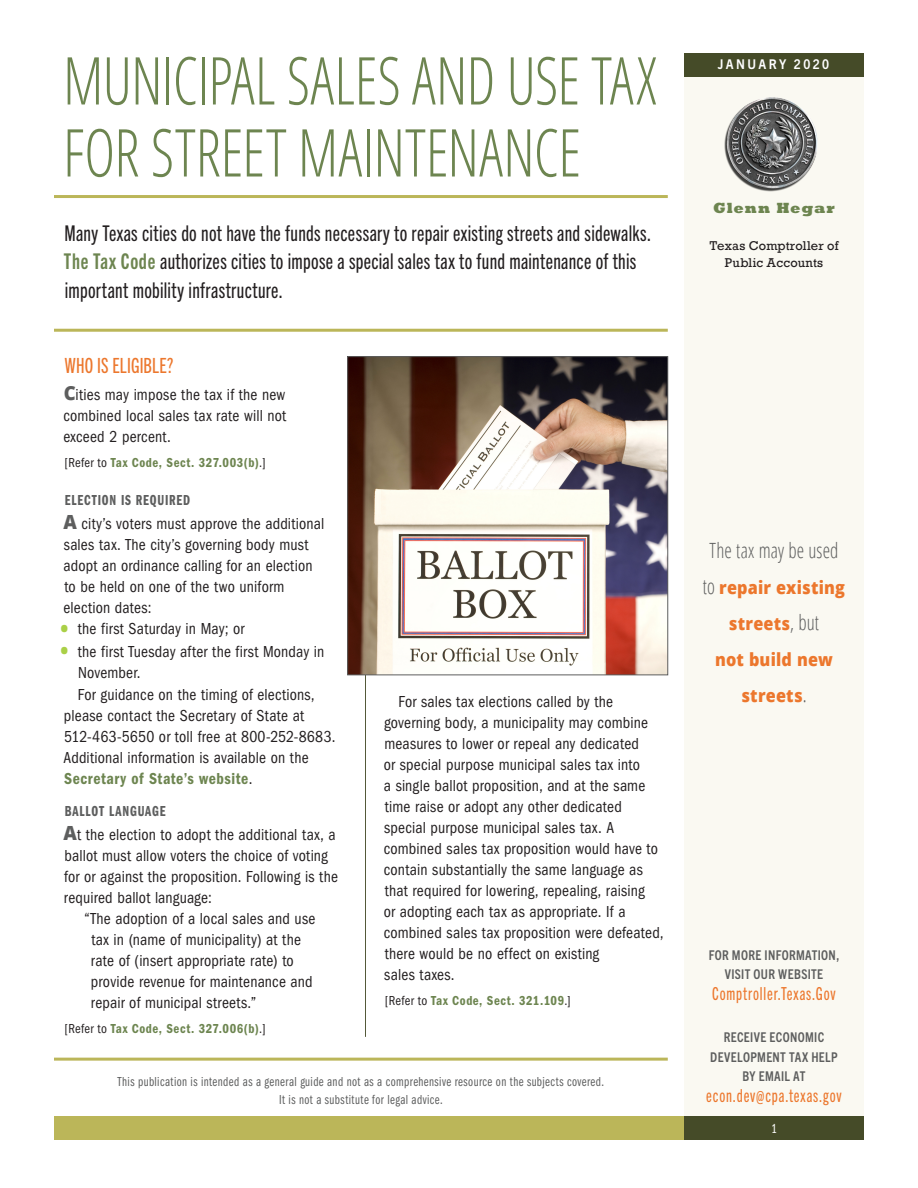
<style>
.page{position:relative;width:918px;height:1188px;background:#fff}
.page>*{position:absolute;margin:0;border:0;box-sizing:border-box;transform-origin:0 0}
.t1{font:300 condensed 66px/72px "Open Sans";letter-spacing:-.005em;color:#6d8550;scale:.9 1}
.t2{font:21.75px/28.5px "Trade Gothic Next LT Pro Cm";letter-spacing:.015em;color:#231f20}
.t3{font:300 condensed 21px "Open Sans";letter-spacing:.01em;color:#5d5e5e;scale:.9 1}
.t4{font:21px "Trade Gothic Next LT Pro Cm";letter-spacing:.005em;color:#ec772d}
.t5{font:800 18px/36px "Open Sans";letter-spacing:.015em;color:#ec772d;text-align:center;scale:.9 1}
.t6{font:18px "Trade Gothic Next LT Pro Cm";letter-spacing:.05em;color:#ec772d;scale:.95 1}
.t7{font:condensed 16.5px/21px "Franklin Gothic LT Pro";letter-spacing:.01em;color:#231f20;scale:.95 1}
.t8{font:15px "Franklin Gothic LT Pro Dm Cm";letter-spacing:.06em;color:#5d5e5e;scale:.95 1}
.t9{font:800 15px "Rockwell Std";letter-spacing:.055em;color:#6d8550}
.t10{font:13.5px/18px "Franklin Gothic LT Pro Bk Cm";letter-spacing:.03em;color:#5d5e5e;text-align:center;scale:.95 1}
.t11{font:13.5px "Franklin Gothic LT Pro Cn Dm";letter-spacing:.04em;color:#6d8550;scale:.95 1}
.t12{font:700 condensed 13.5px/19.5px "Trade Gothic Next LT Pro";letter-spacing:.025em;color:#5d5e5e;text-align:center;scale:.95 1}
.t13{font:700 13.5px "Trade Gothic Next LT Pro";letter-spacing:.205em;color:#fff;scale:.9 1}
.t14{font:condensed 13.5px "Franklin Gothic LT Pro";color:#fff;scale:.9 1}
.t15{font:12px/16.5px "Rockwell";letter-spacing:.02em;color:#231f20;text-align:center}
.s1{font-family:"Trade Gothic Next LT Pro Bd Cm";color:#6d8550}
.s2{font-family:"Open Sans";font-weight:800;font-stretch:normal;font-size:19.5px;color:#5d5e5e}
.s3{font-family:"Franklin Gothic LT Pro";font-stretch:condensed;color:#231f20}
.s4{font-family:"Open Sans";font-weight:800;font-stretch:normal;font-size:21px;color:#aad047}
.s5{font-family:"Franklin Gothic LT Pro Cn Dm";font-stretch:normal;color:#6d8550}
.s6{font-weight:300;font-stretch:condensed;font-size:21px;color:#5d5e5e}
</style>
<div class="page">
<div style="left:684px;top:76px;width:180px;height:1040px;background:#faf9f2"></div>
<div style="left:54px;top:1116px;width:634px;height:23px;background:#bbb659"></div>
<div style="left:684px;top:1116px;width:180px;height:23px;background:#454b28"></div>
<div style="left:684px;top:53px;width:180px;height:23px;background:#454b28"></div>
<hr style="left:54px;top:1058px;width:614px;height:3px;background:#bbb659">
<img style="left:724px;top:97px;width:94px;height:95px">
<hr style="left:54px;top:195px;width:614px;height:3px;background:#bbb659">
<hr style="left:54px;top:329px;width:614px;height:3px;background:#bbb659">
<hr style="left:365px;top:357px;width:1px;height:680px;background:#454b28">
<img style="left:349px;top:358px;width:317px;height:315px">
<div style="left:347px;top:356px;width:321px;height:319px;border:1px solid #5d5e5e"></div>
<h1 class="t1" style="left:63px;top:42px;width:661px">MUNICIPAL SALES AND USE TAX<br>FOR STREET MAINTENANCE</h1>
<p class="t2" style="left:64px;top:217px;width:589px">Many Texas cities do not have the funds necessary to repair existing streets and sidewalks.<br><span class="s1">The Tax Code</span> authorizes cities to impose a special sales tax to fund maintenance of this important mobility infrastructure.</p>
<h2 class="t4" style="left:64px;top:351px;width:111px">WHO IS ELIGIBLE?</h2>
<p class="t7" style="left:63px;top:384px;width:236px;text-align:justify"><span class="s2">C</span>ities may impose the tax if the new combined local sales tax rate will not exceed 2 percent.</p>
<p class="t11" style="left:65px;top:455px;width:213px"><span class="s3">[Refer to</span> Tax Code, Sect. 327.003(b)<span class="s3">.]</span></p>
<h3 class="t8" style="left:65px;top:492px;width:134px">ELECTION IS REQUIRED</h3>
<p class="t7" style="left:63px;top:513px;width:276px"><span class="s2">A</span> city’s voters must approve the additional sales tax. The city’s governing body must adopt an ordinance calling for an election to be held on one of the two uniform election dates:</p>
<p class="t7" style="left:61px;top:618px;width:195px"><span class="s4">•</span> the first Saturday in May; or</p>
<p class="t7" style="left:78px;top:641px;width:261px;text-indent:-18px"><span class="s4">•</span> the first Tuesday after the first Monday in<br>November.</p>
<p class="t7" style="left:64px;top:684px;width:288px;text-indent:14px">For guidance on the timing of elections, please contact the Secretary of State at 512-463-5650 or toll free at 800-252-8683.<br>Additional information is available on the <span class="s5">Secretary of State’s website</span>.</p>
<h3 class="t8" style="left:65px;top:802px;width:107px">BALLOT LANGUAGE</h3>
<p class="t7" style="left:63px;top:824px;width:291px"><span class="s2">A</span>t the election to adopt the additional tax, a ballot must allow voters the choice of voting for or against the proposition. Following is the required ballot language:</p>
<p class="t7" style="left:91px;top:908px;width:238px;text-indent:-7px">“The adoption of a local sales and use tax in (name of municipality) at the rate of (insert appropriate rate) to provide revenue for maintenance and repair of municipal streets.”</p>
<p class="t11" style="left:65px;top:1021px;width:213px"><span class="s3">[Refer to</span> Tax Code, Sect. 327.006(b)<span class="s3">.]</span></p>
<p class="t7" style="left:384px;top:691px;width:296px;text-indent:15px">For sales tax elections called by the governing body, a municipality may combine measures to lower or repeal any dedicated<br>or special purpose municipal sales tax into<br>a single ballot proposition, and at the same time raise or adopt any other dedicated special purpose municipal sales tax. A combined sales tax proposition would have to contain substantially the same language as that required for lowering, repealing, raising<br>or adopting each tax as appropriate. If a combined sales tax proposition were defeated, there would be no effect on existing<br>sales taxes.</p>
<p class="t11" style="left:385px;top:993px;width:197px"><span class="s3">[Refer to</span> Tax Code, Sect. 321.109<span class="s3">.]</span></p>
<p class="t10" style="left:118px;top:1072px;width:514px">This publication is intended as a general guide and not as a comprehensive resource on the subjects covered.<br>It is not a substitute for legal advice.</p>
<p class="t13" style="left:718px;top:54px;width:125px">JANUARY 2020</p>
<p class="t9" style="left:713px;top:198px;width:123px">Glenn Hegar</p>
<p class="t15" style="left:709px;top:238px;width:131px">Texas Comptroller of<br>Public Accounts</p>
<p class="t3" style="left:709px;top:536px;width:145px">The tax may be used</p>
<p class="t5" style="left:703px;top:569px;width:159px"><span class="s6">to</span> repair existing streets<span class="s6">, but<br></span>not build new streets<span class="s6">.</span></p>
<p class="t12" style="left:709px;top:944px;width:139px">FOR MORE INFORMATION,<br>VISIT OUR WEBSITE</p>
<p class="t6" style="left:712px;top:982px;width:131px">Comptroller.Texas.Gov</p>
<p class="t12" style="left:710px;top:1027px;width:136px">RECEIVE ECONOMIC<br>DEVELOPMENT TAX HELP<br>BY EMAIL AT</p>
<p class="t6" style="left:706px;top:1084px;width:144px">econ.dev@cpa.texas.gov</p>
<p class="t14" style="left:771px;top:1121px;width:8px">1</p>
</div>
